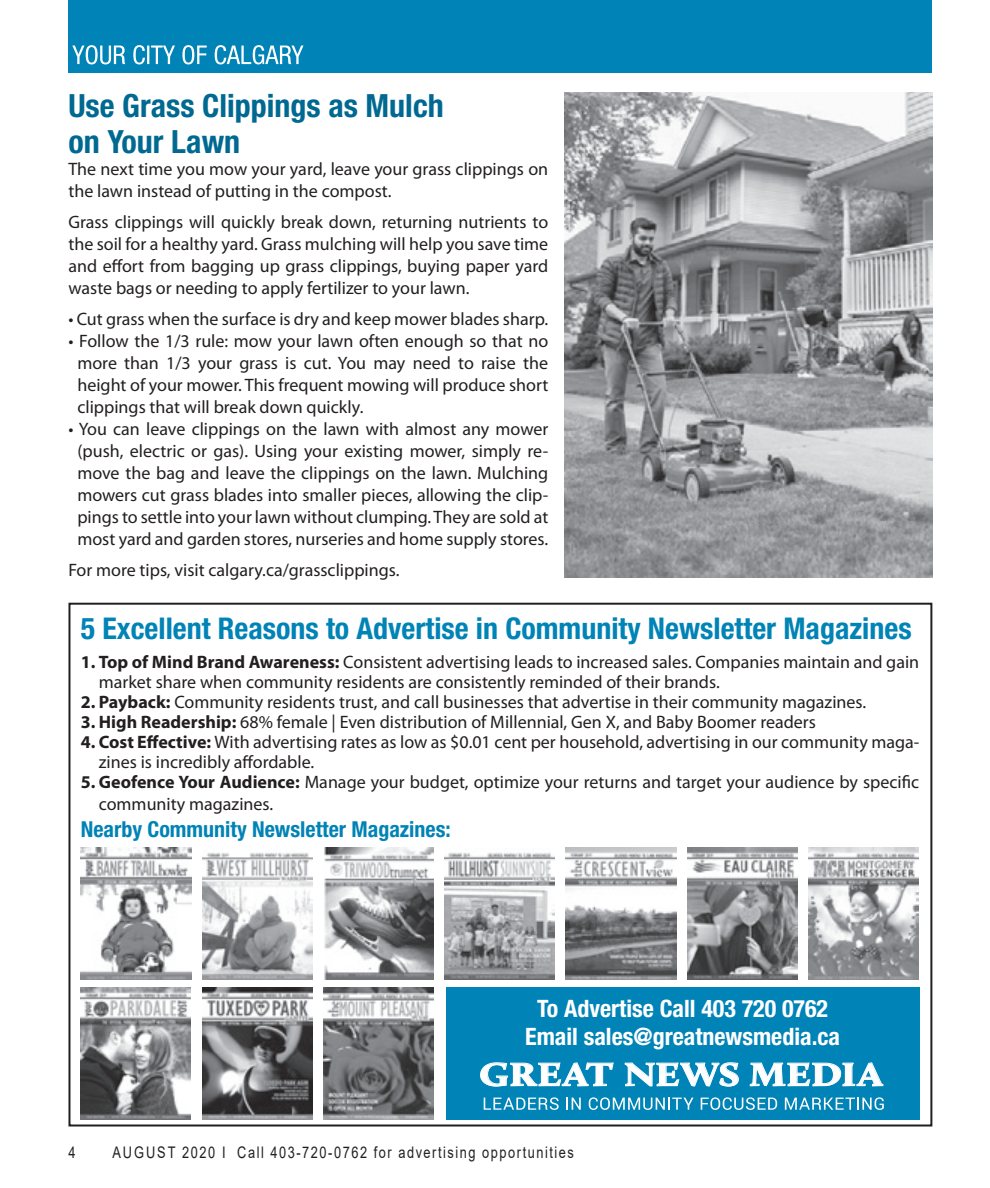
<style>
.page{position:relative;width:990px;height:1188px;background:#fff}
.page>*{position:absolute;margin:0;border:0;box-sizing:border-box;transform-origin:0 0}
.t1{font:900 33.8px "Calluna";letter-spacing:.01em;color:#fff;scale:1.2 1}
.In_Around_title{font:700 condensed 32px/36px "Helvetica Neue LT Std";color:#006991}
.t2{font:700 condensed 30px "Helvetica Neue LT Std";color:#0083b6}
.t3{font:700 condensed 24px "Helvetica Neue LT Std";color:#fff}
.t4{font:700 condensed 22px "Helvetica Neue LT Std";color:#0083b6}
.Body_text{font:18px/22px "Myriad Pro";color:#231f20}
.t5{font:16px "Arial";letter-spacing:.12em;color:#231f20;scale:.8 1}
.s1{font-weight:700}
</style>
<div class="page">
<img style="left:81px;top:848px;width:110px;height:132px">
<img style="left:202px;top:853px;width:110px;height:127px">
<img style="left:324px;top:848px;width:110px;height:131px">
<img style="left:445px;top:852px;width:110px;height:128px">
<img style="left:566px;top:848px;width:110px;height:132px">
<img style="left:687px;top:848px;width:110px;height:132px">
<img style="left:808px;top:848px;width:111px;height:132px">
<img style="left:81px;top:987px;width:110px;height:132px">
<img style="left:202px;top:987px;width:110px;height:133px">
<img style="left:323px;top:987px;width:110px;height:132px">
<div style="left:446px;top:987px;width:473px;height:132px;background:#0083b6"></div>
<svg style="left:480px;top:1062px;width:404px;height:48px"></svg>
<img style="left:565px;top:93px;width:367px;height:484px">
<div style="left:68px;top:0;width:864px;height:73px;background:#0083b6"></div>
<svg style="left:72px;top:45px;width:232px;height:19px"></svg>
<p class="In_Around_title" style="left:68px;top:87px;width:377px">Use Grass Clippings as Mulch on Your Lawn</p>
<p class="Body_text" style="left:68px;top:158px;width:481px">The next time you mow your yard, leave your grass clippings on the lawn instead of putting in the compost.</p>
<p class="Body_text" style="left:68px;top:211px;width:481px;text-align:justify">Grass clippings will quickly break down, returning nutrients to the soil for a healthy yard. Grass mulching will help you save time and effort from bagging up grass clippings, buying paper yard waste bags or needing to apply fertilizer to your lawn.</p>
<p class="Body_text" style="left:68px;top:308px;width:481px">• Cut grass when the surface is dry and keep mower blades sharp.</p>
<p class="Body_text" style="left:77px;top:330px;width:472px;text-align:justify;text-indent:-9px">• Follow the 1/3 rule: mow your lawn often enough so that no more than 1/3 your grass is cut. You may need to raise the height of your mower. This frequent mowing will produce short clippings that will break down quickly.</p>
<p class="Body_text" style="left:68px;top:418px;width:481px;text-align:center">• You can leave clippings on the lawn with almost any mower (push, electric or gas). Using your existing mower, simply re&shy;move the bag and leave the clippings on the lawn. Mulching mowers cut grass blades into smaller pieces, allowing the clip&shy;pings to settle into your lawn without clumping. They are sold at most yard and garden stores, nurseries and home supply stores.</p>
<p class="Body_text" style="left:68px;top:559px;width:333px">For more tips, visit calgary.ca/grassclippings.</p>
<p class="t2" style="left:81px;top:610px;width:832px">5 Excellent Reasons to Advertise in Community Newsletter Magazines</p>
<p class="Body_text" style="left:99px;top:652px;width:822px;line-height:20px;text-indent:-18px"><span class="s1">1. Top of Mind Brand Awareness:</span> Consistent advertising leads to increased sales. Companies maintain and gain market share when community residents are consistently reminded of their brands.</p>
<p class="Body_text" style="left:81px;top:691px;width:787px"><span class="s1">2. Payback:</span> Community residents trust, and call businesses that advertise in their community magazines.</p>
<p class="Body_text" style="left:81px;top:711px;width:737px"><span class="s1">3. High Readership:</span> 68% female | Even distribution of Millennial, Gen X, and Baby Boomer readers</p>
<p class="Body_text" style="left:99px;top:732px;width:822px;line-height:20px;text-indent:-18px"><span class="s1">4. Cost Effective:</span> With advertising rates as low as $0.01 cent per household, advertising in our community maga&shy;zines is incredibly affordable.</p>
<p class="Body_text" style="left:99px;top:771px;width:822px;text-indent:-18px"><span class="s1">5. Geofence Your Audience:</span> Manage your budget, optimize your returns and target your audience by specific community magazines.</p>
<p class="t4" style="left:81px;top:816px;width:372px">Nearby Community Newsletter Magazines:</p>
<p class="t3" style="left:537px;top:994px;width:292px">To Advertise Call 403 720 0762</p>
<p class="t3" style="left:525px;top:1022px;width:316px">Email sales@greatnewsmedia.ca</p>
<p class="t1" style="left:480px;top:1053px;width:337px">GREAT NEWS MEDIA</p>
<p class="t5" style="left:68px;top:1141px;width:10px">4</p>
<p class="t5" style="left:112px;top:1141px;width:579px">AUGUST 2020 I Call 403-720-0762 for advertising opportunities</p>
</div>
